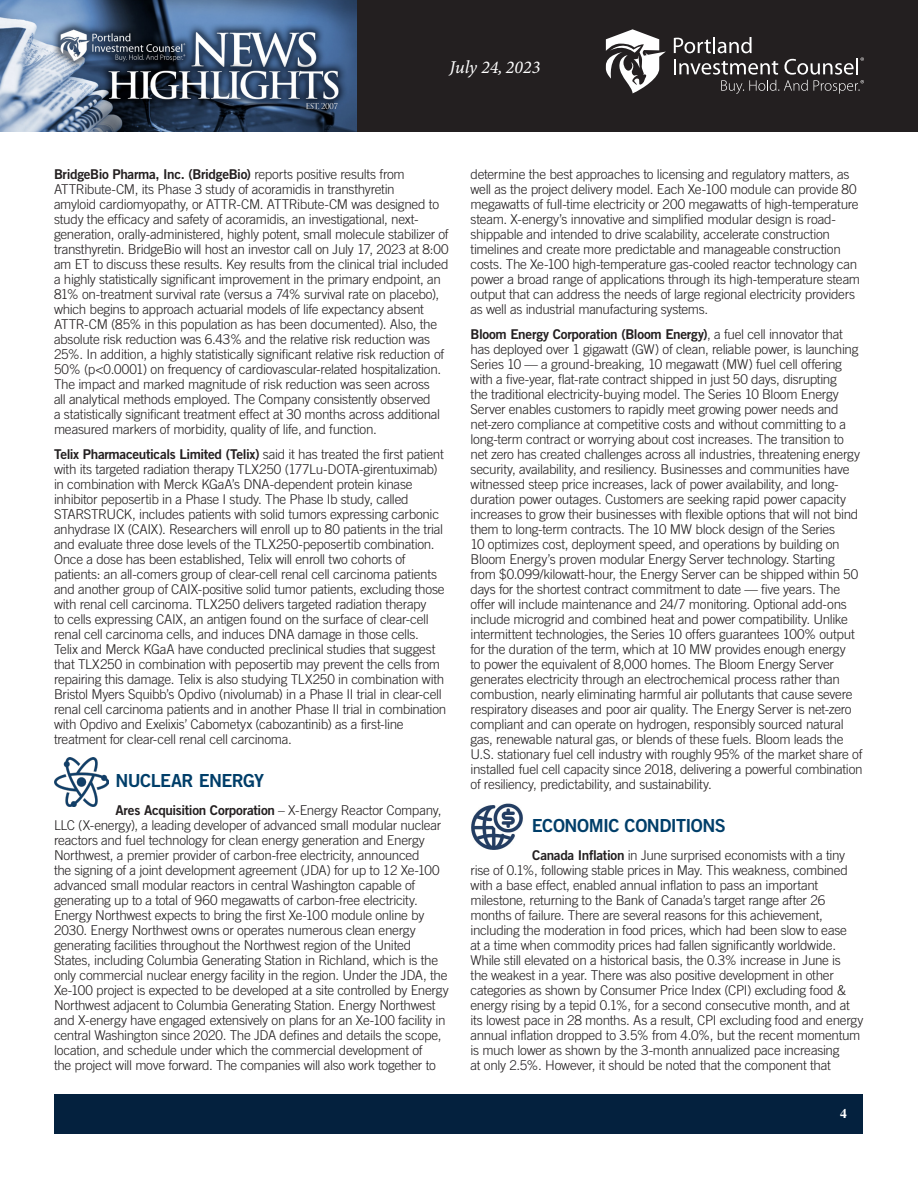
<style>
.page{position:relative;width:918px;height:1188px;background:#fff}
.page>*{position:absolute;margin:0;border:0;box-sizing:border-box;transform-origin:0 0}
.Article_-_Body{font:18px "Trade Gothic Bold Two";letter-spacing:-.03em;color:#003e69}
.t1{font:italic 18px "Minion Variable Concept";color:#fff}
.Article_-_Body-2{font:300 13.5px/15px "Trade Gothic";letter-spacing:-.02em;color:#231f20}
.t2{font:700 13.5px "Times";color:#fff}
.s1{font-family:"Trade Gothic Bold Two";font-weight:400}
</style>
<div class="page">
<div style="left:356px;top:0;width:562px;height:132px;background:#231f20"></div>
<img style="left:0;top:0;width:356px;height:132px">
<svg style="left:674px;top:37px;width:190px;height:57px"></svg>
<svg style="left:606px;top:29px;width:60px;height:64px"></svg>
<div style="left:55px;top:1094px;width:808px;height:39px;background:#04213e"></div>
<img style="left:54px;top:758px;width:55px;height:48px">
<img style="left:471px;top:803px;width:52px;height:47px">
<h1 class="t1" style="left:450px;top:55px;width:92px">July 24, 2023</h1>
<p class="Article_-_Body-2" style="left:54px;top:167px;width:396px"><span class="s1">BridgeBio Pharma, Inc. (BridgeBio)</span> reports positive results from ATTRibute-CM, its Phase 3 study of acoramidis in transthyretin<br>amyloid cardiomyopathy, or ATTR-CM. ATTRibute-CM was designed to study the efficacy and safety of acoramidis, an investigational, next&shy;generation, orally-administered, highly potent, small molecule stabilizer of transthyretin. BridgeBio will host an investor call on July 17, 2023 at 8:00 am ET to discuss these results. Key results from the clinical trial included a highly statistically significant improvement in the primary endpoint, an 81% on-treatment survival rate (versus a 74% survival rate on placebo), which begins to approach actuarial models of life expectancy absent ATTR-CM (85% in this population as has been documented). Also, the absolute risk reduction was 6.43% and the relative risk reduction was 25%. In addition, a highly statistically significant relative risk reduction of 50% (p&lt;0.0001) on frequency of cardiovascular-related hospitalization.<br>The impact and marked magnitude of risk reduction was seen across<br>all analytical methods employed. The Company consistently observed<br>a statistically significant treatment effect at 30 months across additional measured markers of morbidity, quality of life, and function.</p>
<p class="Article_-_Body-2" style="left:54px;top:447px;width:394px"><span class="s1">Telix Pharmaceuticals Limited (Telix)</span> said it has treated the first patient with its targeted radiation therapy TLX250 (177Lu-DOTA-girentuximab) in combination with Merck KGaA’s DNA-dependent protein kinase inhibitor peposertib in a Phase I study. The Phase Ib study, called STARSTRUCK, includes patients with solid tumors expressing carbonic anhydrase IX (CAIX). Researchers will enroll up to 80 patients in the trial and evaluate three dose levels of the TLX250-peposertib combination.<br>Once a dose has been established, Telix will enroll two cohorts of patients: an all-comers group of clear-cell renal cell carcinoma patients and another group of CAIX-positive solid tumor patients, excluding those with renal cell carcinoma. TLX250 delivers targeted radiation therapy<br>to cells expressing CAIX, an antigen found on the surface of clear-cell renal cell carcinoma cells, and induces DNA damage in those cells.<br>Telix and Merck KGaA have conducted preclinical studies that suggest that TLX250 in combination with peposertib may prevent the cells from repairing this damage. Telix is also studying TLX250 in combination with Bristol Myers Squibb’s Opdivo (nivolumab) in a Phase II trial in clear-cell renal cell carcinoma patients and in another Phase II trial in combination with Opdivo and Exelixis’ Cabometyx (cabozantinib) as a first-line treatment for clear-cell renal cell carcinoma.</p>
<p class="Article_-_Body" style="left:115px;top:769px;width:150px">NUCLEAR ENERGY</p>
<p class="Article_-_Body-2" style="left:54px;top:803px;width:396px;text-indent:62px"><span class="s1">Ares Acquisition Corporation</span> – X-Energy Reactor Company, LLC (X-energy), a leading developer of advanced small modular nuclear reactors and fuel technology for clean energy generation and Energy Northwest, a premier provider of carbon-free electricity, announced<br>the signing of a joint development agreement (JDA) for up to 12 Xe-100 advanced small modular reactors in central Washington capable of generating up to a total of 960 megawatts of carbon-free electricity.<br>Energy Northwest expects to bring the first Xe-100 module online by 2030. Energy Northwest owns or operates numerous clean energy generating facilities throughout the Northwest region of the United States, including Columbia Generating Station in Richland, which is the only commercial nuclear energy facility in the region. Under the JDA, the Xe-100 project is expected to be developed at a site controlled by Energy Northwest adjacent to Columbia Generating Station. Energy Northwest and X-energy have engaged extensively on plans for an Xe-100 facility in central Washington since 2020. The JDA defines and details the scope, location, and schedule under which the commercial development of<br>the project will move forward. The companies will also work together to</p>
<p class="Article_-_Body-2" style="left:471px;top:167px;width:391px">determine the best approaches to licensing and regulatory matters, as well as the project delivery model. Each Xe-100 module can provide 80 megawatts of full-time electricity or 200 megawatts of high-temperature steam. X-energy’s innovative and simplified modular design is road&shy;shippable and intended to drive scalability, accelerate construction timelines and create more predictable and manageable construction costs. The Xe-100 high-temperature gas-cooled reactor technology can power a broad range of applications through its high-temperature steam output that can address the needs of large regional electricity providers as well as industrial manufacturing systems.</p>
<p class="Article_-_Body-2" style="left:471px;top:326px;width:394px"><span class="s1">Bloom Energy Corporation (Bloom Energy)</span>, a fuel cell innovator that has deployed over 1 gigawatt (GW) of clean, reliable power, is launching Series 10 — a ground-breaking, 10 megawatt (MW) fuel cell offering with a five-year, flat-rate contract shipped in just 50 days, disrupting<br>the traditional electricity-buying model. The Series 10 Bloom Energy Server enables customers to rapidly meet growing power needs and net-zero compliance at competitive costs and without committing to a long-term contract or worrying about cost increases. The transition to net zero has created challenges across all industries, threatening energy security, availability, and resiliency. Businesses and communities have witnessed steep price increases, lack of power availability, and long&shy;duration power outages. Customers are seeking rapid power capacity increases to grow their businesses with flexible options that will not bind them to long-term contracts. The 10 MW block design of the Series<br>10 optimizes cost, deployment speed, and operations by building on Bloom Energy’s proven modular Energy Server technology. Starting from $0.099/kilowatt-hour, the Energy Server can be shipped within 50 days for the shortest contract commitment to date — five years. The offer will include maintenance and 24/7 monitoring. Optional add-ons include microgrid and combined heat and power compatibility. Unlike intermittent technologies, the Series 10 offers guarantees 100% output for the duration of the term, which at 10 MW provides enough energy<br>to power the equivalent of 8,000 homes. The Bloom Energy Server generates electricity through an electrochemical process rather than combustion, nearly eliminating harmful air pollutants that cause severe respiratory diseases and poor air quality. The Energy Server is net-zero compliant and can operate on hydrogen, responsibly sourced natural gas, renewable natural gas, or blends of these fuels. Bloom leads the U.S. stationary fuel cell industry with roughly 95% of the market share of installed fuel cell capacity since 2018, delivering a powerful combination of resiliency, predictability, and sustainability.</p>
<p class="Article_-_Body" style="left:532px;top:814px;width:195px">ECONOMIC CONDITIONS</p>
<p class="Article_-_Body-2" style="left:471px;top:848px;width:394px;text-indent:62px"><span class="s1">Canada Inflation</span> in June surprised economists with a tiny rise of 0.1%, following stable prices in May. This weakness, combined with a base effect, enabled annual inflation to pass an important milestone, returning to the Bank of Canada’s target range after 26 months of failure. There are several reasons for this achievement, including the moderation in food prices, which had been slow to ease<br>at a time when commodity prices had fallen significantly worldwide.<br>While still elevated on a historical basis, the 0.3% increase in June is<br>the weakest in a year. There was also positive development in other categories as shown by Consumer Price Index (CPI) excluding food &amp; energy rising by a tepid 0.1%, for a second consecutive month, and at its lowest pace in 28 months. As a result, CPI excluding food and energy annual inflation dropped to 3.5% from 4.0%, but the recent momentum is much lower as shown by the 3-month annualized pace increasing<br>at only 2.5%. However, it should be noted that the component that</p>
<p class="t2" style="left:840px;top:1100px;width:8px">4</p>
</div>
